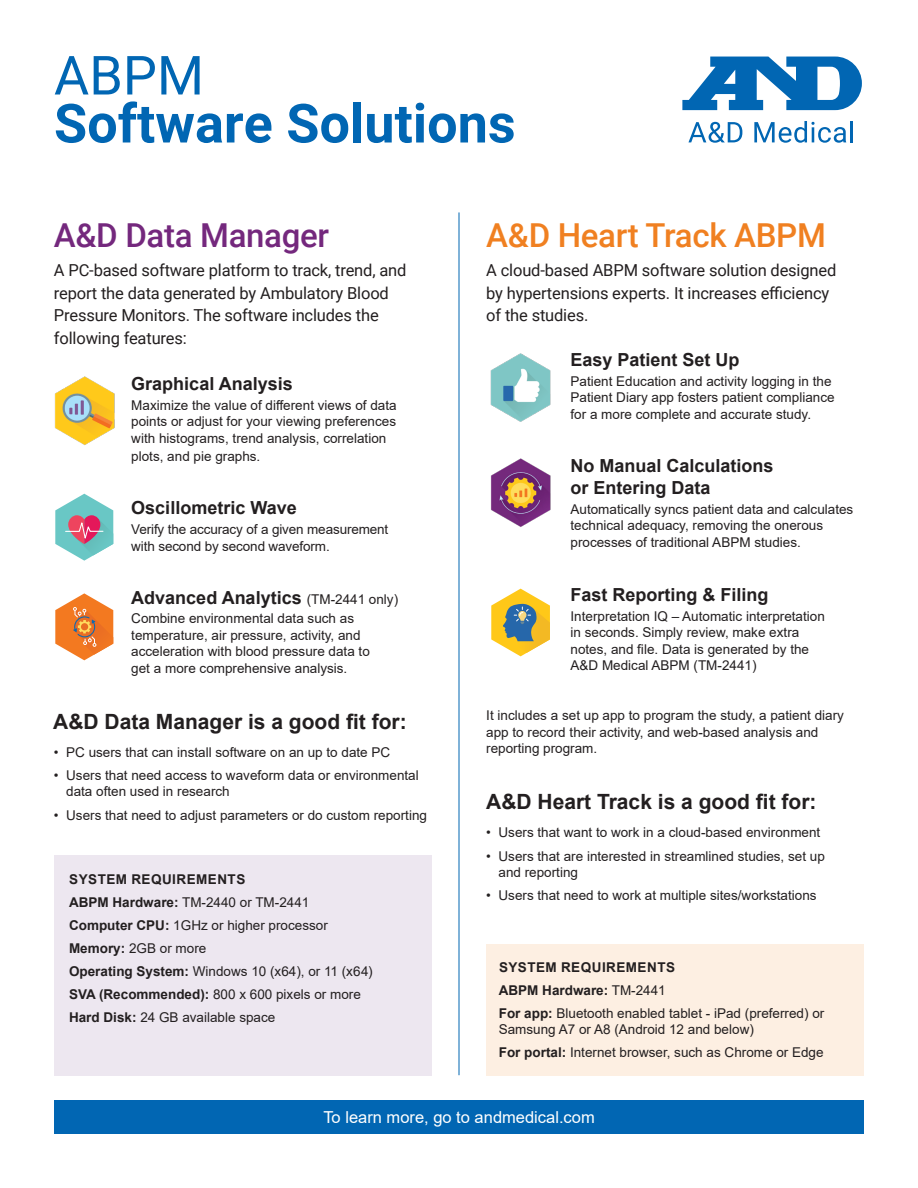
<style>
.page{position:relative;width:918px;height:1188px;background:#fff}
.page>*{position:absolute;margin:0;border:0;box-sizing:border-box;transform-origin:0 0}
.t1{font:700 54px/48px "Roboto";color:#0166b3}
.t2{font:500 33px "Roboto";letter-spacing:-.01em;color:#f08021}
.t3{font:500 33px "Roboto";letter-spacing:-.01em;color:#74287d}
.t4{font:700 21px "Arial";color:#231f20}
.t5{font:700 18px/21.6px "Arial";color:#231f20}
.t6{font:16.5px/22.5px "Roboto";letter-spacing:-.01em;color:#231f20}
.t7{font:16.5px "Arial";color:#fff}
.t8{font:13.5px/16.5px "Arial";color:#231f20}
.t9{font:700 13.5px "Arial";letter-spacing:.035em;color:#231f20}
.t10{font:700 13.5px "Arial";color:#231f20}
.s1{font-weight:400}
.s2{font-weight:400;font-size:13.5px}
.s3{font-weight:700}
</style>
<div class="page">
<div style="left:486px;top:944px;width:378px;height:131px;background:#fdefe2"></div>
<div style="left:54px;top:855px;width:378px;height:220px;background:#ede7f0"></div>
<img style="left:54px;top:376px;width:61px;height:69px">
<svg style="left:55px;top:494px;width:58px;height:67px"></svg>
<svg style="left:55px;top:593px;width:58px;height:67px"></svg>
<img style="left:490px;top:458px;width:61px;height:69px">
<img style="left:490px;top:353px;width:61px;height:69px">
<svg style="left:688px;top:122px;width:54px;height:21px"></svg>
<svg style="left:754px;top:121px;width:92px;height:22px"></svg>
<hr style="left:850px;top:121px;width:3px;height:21px;background:#0166b3">
<svg style="left:682px;top:57px;width:180px;height:53px"></svg>
<div style="left:54px;top:1100px;width:810px;height:34px;background:#0166b3"></div>
<hr style="left:459px;top:212px;width:1px;height:863px;background:#0166b3">
<svg style="left:491px;top:589px;width:59px;height:67px"></svg>
<p class="t1" style="left:54px;top:49px;width:463px"><span class="s1">ABPM<br></span>Software Solutions</p>
<p class="t3" style="left:54px;top:212px;width:277px">A&amp;D Data Manager</p>
<p class="t6" style="left:54px;top:258px;width:354px">A PC-based software platform to track, trend, and report the data generated by Ambulatory Blood Pressure Monitors. The software includes the following features:</p>
<p class="t5" style="left:131px;top:373px;width:163px">Graphical Analysis</p>
<p class="t8" style="left:131px;top:397px;width:267px;text-align:justify">Maximize the value of different views of data points or adjust for your viewing preferences with histograms, trend analysis, correlation</p>
<p class="t8" style="left:131px;top:448px;width:131px">plots, and pie graphs.</p>
<p class="t5" style="left:131px;top:497px;width:167px">Oscillometric Wave</p>
<p class="t8" style="left:131px;top:521px;width:259px">Verify the accuracy of a given measurement with second by second waveform.</p>
<p class="t5" style="left:131px;top:587px;width:268px">Advanced Analytics <span class="s2">(TM-2441 only)</span></p>
<p class="t8" style="left:131px;top:610px;width:240px">Combine environmental data such as temperature, air pressure, activity, and acceleration with blood pressure data to get a more comprehensive analysis.</p>
<p class="t4" style="left:53px;top:707px;width:355px">A&amp;D Data Manager is a good fit for:</p>
<p class="t8" style="left:54px;top:744px;width:338px">• PC users that can install software on an up to date PC</p>
<p class="t8" style="left:66px;top:767px;width:354px;text-indent:-12px">• Users that need access to waveform data or environmental data often used in research</p>
<p class="t8" style="left:54px;top:807px;width:375px">• Users that need to adjust parameters or do custom reporting</p>
<p class="t9" style="left:69px;top:870px;width:178px">SYSTEM REQUIREMENTS</p>
<p class="t8" style="left:69px;top:894px;width:242px"><span class="s3">ABPM Hardware:</span> TM-2440 or TM-2441</p>
<p class="t8" style="left:69px;top:917px;width:260px"><span class="s3">Computer CPU:</span> 1GHz or higher processor</p>
<p class="t8" style="left:69px;top:940px;width:139px"><span class="s3">Memory:</span> 2GB or more</p>
<p class="t8" style="left:69px;top:963px;width:305px"><span class="s3">Operating System:</span> Windows 10 (x64), or 11 (x64)</p>
<p class="t8" style="left:69px;top:986px;width:293px"><span class="s3">SVA (Recommended):</span> 800 x 600 pixels or more</p>
<p class="t8" style="left:69px;top:1009px;width:208px"><span class="s3">Hard Disk:</span> 24 GB available space</p>
<p class="t2" style="left:486px;top:212px;width:341px">A&amp;D Heart Track ABPM</p>
<p class="t6" style="left:486px;top:258px;width:352px">A cloud-based ABPM software solution designed by hypertensions experts. It increases efficiency of the studies.</p>
<p class="t5" style="left:570px;top:349px;width:171px">Easy Patient Set Up</p>
<p class="t8" style="left:570px;top:373px;width:266px">Patient Education and activity logging in the<br>Patient Diary app fosters patient compliance for a more complete and accurate study.</p>
<p class="t5" style="left:570px;top:455px;width:205px">No Manual Calculations or Entering Data</p>
<p class="t8" style="left:570px;top:500px;width:284px">Automatically syncs patient data and calculates technical adequacy, removing the onerous processes of traditional ABPM studies.</p>
<p class="t5" style="left:570px;top:584px;width:200px">Fast Reporting &amp; Filing</p>
<p class="t8" style="left:570px;top:608px;width:256px">Interpretation IQ – Automatic interpretation in seconds. Simply review, make extra notes, and file. Data is generated by the A&amp;D Medical ABPM (TM-2441)</p>
<p class="t8" style="left:486px;top:707px;width:359px">It includes a set up app to program the study, a patient diary app to record their activity, and web-based analysis and reporting program.</p>
<p class="t4" style="left:486px;top:787px;width:332px">A&amp;D Heart Track is a good fit for:</p>
<p class="t8" style="left:486px;top:824px;width:336px">• Users that want to work in a cloud-based environment</p>
<p class="t8" style="left:499px;top:848px;width:328px;text-indent:-12px">• Users that are interested in streamlined studies, set up and reporting</p>
<p class="t8" style="left:486px;top:887px;width:332px">• Users that need to work at multiple sites/workstations</p>
<p class="t9" style="left:499px;top:958px;width:178px">SYSTEM REQUIREMENTS</p>
<p class="t10" style="left:499px;top:981px;width:169px">ABPM Hardware: <span class="s1">TM-2441</span></p>
<p class="t8" style="left:499px;top:1005px;width:327px"><span class="s3">For app:</span> Bluetooth enabled tablet - iPad (preferred) or<br>Samsung A7 or A8 (Android 12 and below)</p>
<p class="t8" style="left:499px;top:1044px;width:326px"><span class="s3">For portal:</span> Internet browser, such as Chrome or Edge</p>
<p class="t7" style="left:323px;top:1106px;width:273px">To learn more, go to andmedical.com</p>
</div>
